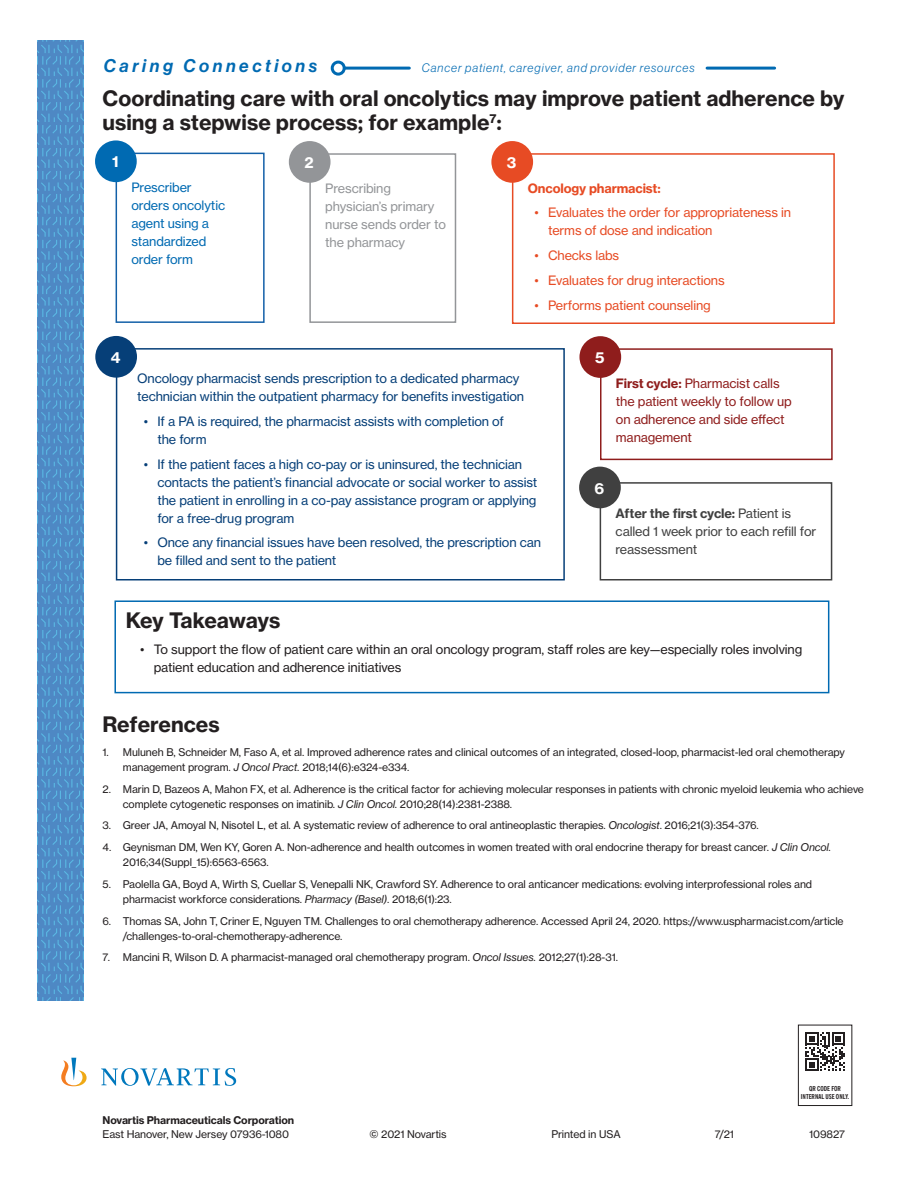
<style>
.page{position:relative;width:918px;height:1188px;background:#fff}
.page>*{position:absolute;margin:0;border:0;box-sizing:border-box;transform-origin:0 0}
.t1{font:700 21px/24px "Volta Modern Text 75";color:#231f20}
.t2{font:18px "Volta Modern Display 66 Medium Ita";letter-spacing:.2em;color:#006ab2}
.t3{font:700 15px "Volta Modern Text 75";color:#fff}
.t4{font:12.75px/18px "Volta Modern Text 55 Roman";letter-spacing:-.01em;color:#063f78}
.t5{font:12.75px/18px "Volta Modern Text 55 Roman";letter-spacing:-.01em;color:#231f20}
.t6{font:12.75px/18px "Volta Modern Text 55 Roman";letter-spacing:-.01em;color:#e74b24}
.t7{font:12.75px/18px "Volta Modern Text 55 Roman";letter-spacing:-.01em;color:#8f1d1c}
.t8{font:12.75px/18px "Volta Modern Text 55 Roman";letter-spacing:-.01em;color:#006ab2}
.t9{font:12.75px/18px "Volta Modern Text 55 Roman";letter-spacing:-.01em;color:#939598}
.t10{font:12.75px/18px "Volta Modern Text 55 Roman";letter-spacing:-.01em;color:#404040}
.t11{font:700 12.75px "Volta Modern Text 75";letter-spacing:-.01em;color:#404040}
.t12{font:700 12.75px "Volta Modern Text 75";letter-spacing:-.01em;color:#e74b24}
.t13{font:12px "Volta Modern Display 46 Light Ita";letter-spacing:.08em;color:#006ab2}
.t14{font:10.5px/15px "Volta Modern Text 55 Roman";letter-spacing:-.01em;color:#231f20}
.t15{font:700 10.5px "Volta Modern Text 75";letter-spacing:-.01em;color:#231f20}
.t16{font:700 condensed 6.75px/7.9px "News Gothic BT";color:#231f20;text-align:center}
.s1{font-family:"Volta Modern Text 75";font-weight:700}
.s2{font-family:"Volta Modern Text 55 Roman";font-weight:400}
.s3{font-family:"Volta Modern Text 56";font-style:italic}
</style>
<div class="page">
<svg style="left:38px;top:40px;width:45px;height:960px;background:#4f8dc7"></svg>
<div style="left:798px;top:1025px;width:54px;height:81px;border:1px solid #231f20"></div>
<svg style="left:806px;top:1032px;width:39px;height:39px"></svg>
<svg style="left:61px;top:1058px;width:175px;height:28px"></svg>
<div style="left:114px;top:600px;width:715px;height:93px;background:#fff;border:2px solid #006ab2"></div>
<div style="left:116px;top:153px;width:149px;height:170px;border:2px solid #1360a8"></div>
<div style="left:95px;top:140px;width:42px;height:42px;background:#006ab2;border-radius:50%"></div>
<div style="left:309px;top:153px;width:147px;height:170px;border:2px solid #939598"></div>
<div style="left:289px;top:141px;width:42px;height:42px;background:#939598;border-radius:50%"></div>
<div style="left:512px;top:153px;width:323px;height:171px;border:2px solid #e74b24"></div>
<div style="left:491px;top:141px;width:42px;height:42px;background:#e74b24;border-radius:50%"></div>
<div style="left:116px;top:348px;width:449px;height:232px;border:2px solid #063f78"></div>
<div style="left:95px;top:336px;width:42px;height:42px;background:#063f78;border-radius:50%"></div>
<div style="left:600px;top:348px;width:233px;height:112px;border:2px solid #8f1d1c"></div>
<div style="left:579px;top:336px;width:42px;height:42px;background:#8f1d1c;border-radius:50%"></div>
<div style="left:600px;top:482px;width:232px;height:98px;border:2px solid #404040"></div>
<div style="left:579px;top:467px;width:42px;height:41px;background:#404040;border-radius:50%"></div>
<hr style="left:344px;top:67px;width:65px;height:3px;background:#006ab2">
<div style="left:331px;top:61px;width:15px;height:15px;border:3px solid #006ab2;border-radius:50%"></div>
<hr style="left:707px;top:67px;width:68px;height:3px;background:#006ab2">
<h2 class="t2" style="left:104px;top:56px;width:215px">Caring Connections</h2>
<p class="t13" style="left:422px;top:61px;width:274px">Cancer patient, caregiver, and provider resources</p>
<h1 class="t1" style="left:103px;top:86px;width:743px">Coordinating care with oral oncolytics may improve patient adherence by using a stepwise process; for example<sup>7</sup>:</h1>
<h3 class="t3" style="left:112px;top:152px;width:8px">1</h3>
<p class="t8" style="left:131px;top:178px;width:95px">Prescriber orders oncolytic agent using a standardized order form</p>
<h3 class="t3" style="left:305px;top:153px;width:11px">2</h3>
<p class="t9" style="left:325px;top:179px;width:122px">Prescribing physician’s primary nurse sends order to the pharmacy</p>
<h3 class="t3" style="left:507px;top:153px;width:11px">3</h3>
<p class="t12" style="left:528px;top:180px;width:134px">Oncology pharmacist:</p>
<p class="t6" style="left:548px;top:204px;width:245px;text-indent:-14px">• Evaluates the order for appropriateness in terms of dose and indication</p>
<p class="t6" style="left:535px;top:246px;width:86px">• Checks labs</p>
<p class="t6" style="left:535px;top:271px;width:192px">• Evaluates for drug interactions</p>
<p class="t6" style="left:535px;top:296px;width:178px">• Performs patient counseling</p>
<h3 class="t3" style="left:111px;top:348px;width:11px">4</h3>
<p class="t4" style="left:137px;top:369px;width:389px">Oncology pharmacist sends prescription to a dedicated pharmacy technician within the outpatient pharmacy for benefits investigation</p>
<p class="t4" style="left:157px;top:412px;width:348px;text-indent:-14px">• If a PA is required, the pharmacist assists with completion of the form</p>
<p class="t4" style="left:157px;top:455px;width:381px;text-indent:-14px">• If the patient faces a high co-pay or is uninsured, the technician contacts the patient’s financial advocate or social worker to assist the patient in enrolling in a co-pay assistance program or applying for a free-drug program</p>
<p class="t4" style="left:157px;top:534px;width:385px;text-indent:-14px">• Once any financial issues have been resolved, the prescription can be filled and sent to the patient</p>
<h3 class="t3" style="left:595px;top:348px;width:11px">5</h3>
<p class="t7" style="left:616px;top:374px;width:177px"><span class="s1">First cycle:</span> Pharmacist calls the patient weekly to follow up on adherence and side effect management</p>
<h3 class="t3" style="left:594px;top:479px;width:11px">6</h3>
<p class="t11" style="left:616px;top:505px;width:177px">After the first cycle: <span class="s2">Patient is</span></p>
<p class="t10" style="left:616px;top:522px;width:202px">called 1 week prior to each refill for reassessment</p>
<h1 class="t1" style="left:126px;top:609px;width:156px">Key Takeaways</h1>
<p class="t5" style="left:154px;top:640px;width:650px;text-indent:-14px">• To support the flow of patient care within an oral oncology program, staff roles are key—especially roles involving patient education and adherence initiatives</p>
<h1 class="t1" style="left:102px;top:712px;width:119px">References</h1>
<p class="t14" style="left:123px;top:744px;width:724px;text-indent:-20px">1. Muluneh B, Schneider M, Faso A, et al. Improved adherence rates and clinical outcomes of an integrated, closed-loop, pharmacist-led oral chemotherapy management program. <span class="s3">J Oncol Pract.</span> 2018;14(6):e324-e334.</p>
<p class="t14" style="left:123px;top:781px;width:743px;text-indent:-20px">2. Marin D, Bazeos A, Mahon FX, et al. Adherence is the critical factor for achieving molecular responses in patients with chronic myeloid leukemia who achieve complete cytogenetic responses on imatinib. <span class="s3">J Clin Oncol.</span> 2010;28(14):2381-2388.</p>
<p class="t14" style="left:103px;top:818px;width:658px">3. Greer JA, Amoyal N, Nisotel L, et al. A systematic review of adherence to oral antineoplastic therapies. <span class="s3">Oncologist</span>. 2016;21(3):354-376.</p>
<p class="t14" style="left:123px;top:840px;width:710px;text-indent:-20px">4. Geynisman DM, Wen KY, Goren A. Non-adherence and health outcomes in women treated with oral endocrine therapy for breast cancer. <span class="s3">J Clin Oncol.<br></span>2016;34(Suppl_15):6563-6563.</p>
<p class="t14" style="left:123px;top:876px;width:691px;text-indent:-20px">5. Paolella GA, Boyd A, Wirth S, Cuellar S, Venepalli NK, Crawford SY. Adherence to oral anticancer medications: evolving interprofessional roles and pharmacist workforce considerations. <span class="s3">Pharmacy (Basel)</span>. 2018;6(1):23.</p>
<p class="t14" style="left:123px;top:913px;width:722px;text-indent:-20px">6. Thomas SA, John T, Criner E, Nguyen TM. Challenges to oral chemotherapy adherence. Accessed April 24, 2020. https://www.uspharmacist.com/article /challenges-to-oral-chemotherapy-adherence.</p>
<p class="t14" style="left:103px;top:950px;width:517px">7. Mancini R, Wilson D. A pharmacist-managed oral chemotherapy program. <span class="s3">Oncol Issues.</span> 2012;27(1):28-31.</p>
<p class="t16" style="left:801px;top:1084px;width:50px">QR CODE FOR<br>INTERNAL USE ONLY.</p>
<p class="t15" style="left:103px;top:1114px;width:193px">Novartis Pharmaceuticals Corporation</p>
<p class="t14" style="left:103px;top:1126px;width:188px">East Hanover, New Jersey 07936-1080</p>
<p class="t14" style="left:370px;top:1126px;width:79px">© 2021 Novartis</p>
<p class="t14" style="left:551px;top:1126px;width:71px">Printed in USA</p>
<p class="t14" style="left:715px;top:1126px;width:21px">7/21</p>
<p class="t14" style="left:809px;top:1126px;width:37px">109827</p>
</div>
